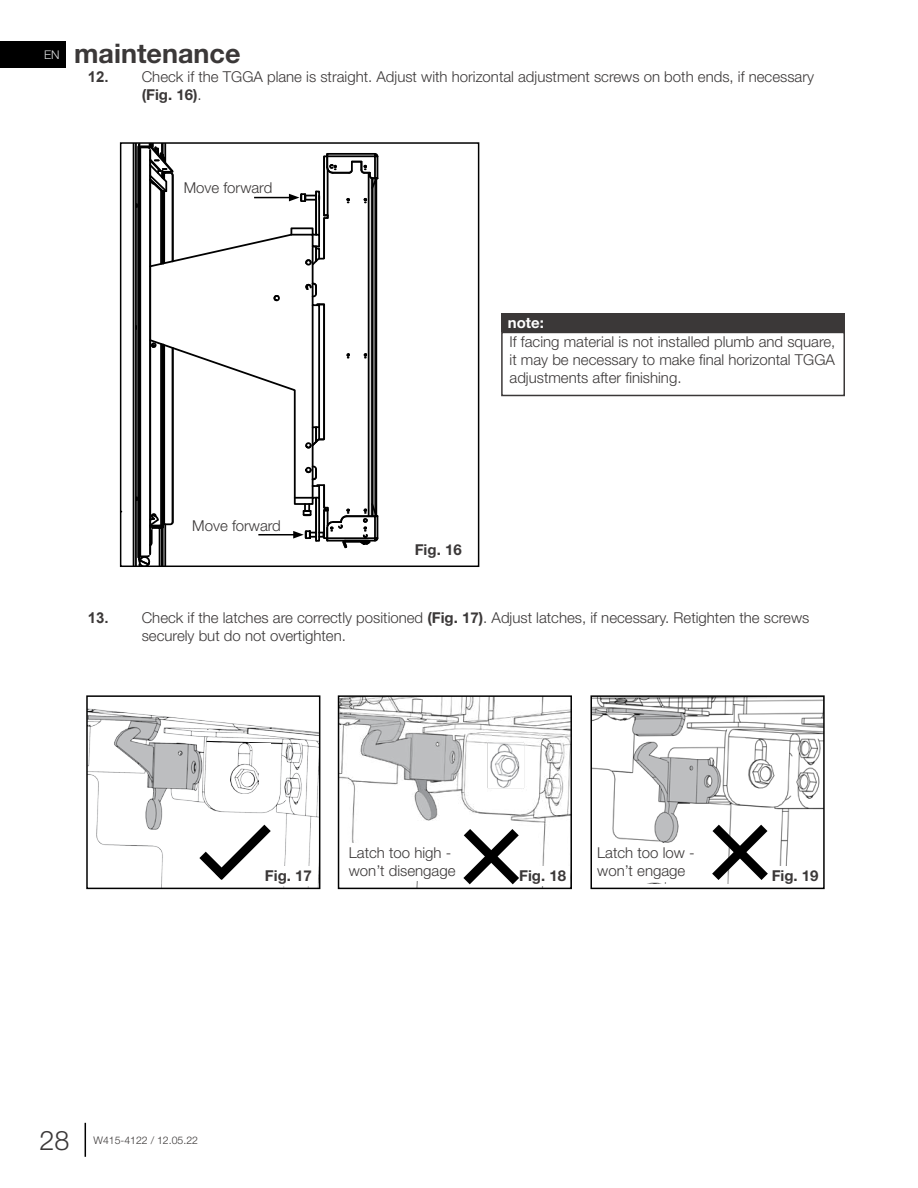
<style>
.page{position:relative;width:918px;height:1188px;background:#fff}
.page>*{position:absolute;margin:0;border:0;box-sizing:border-box;transform-origin:0 0}
.t1{font:700 27px "Helvetica Neue";color:#3b3838}
.t2{font:300 27px "Helvetica Neue";color:#3b3838}
.t3{font:300 15px/18px "Helvetica Neue";color:#3b3838}
.t4{font:700 15px "Helvetica Neue";color:#3b3838}
.t5{font:700 15px "Helvetica Neue";color:#fff}
.t6{font:300 12px "Helvetica Neue";color:#dcddde}
.t7{font:300 10.5px "Helvetica Neue";color:#3b3838}
.s1{font-family:"Arial";font-weight:700}
.s2{font-weight:700}
</style>
<div class="page">
<div style="left:0;top:41px;width:65px;height:27px;background:#000"></div>
<hr style="left:85px;top:1123px;width:1px;height:34px;background:#000">
<img style="left:89px;top:708px;width:228px;height:178px">
<svg style="left:206px;top:741px;width:77px;height:3px"></svg>
<div style="left:210px;top:748px;width:14px;height:53px;background:#fff"></div>
<div style="left:266px;top:745px;width:12px;height:52px;background:#fff"></div>
<div style="left:218px;top:743px;width:53px;height:56px;background:#fff"></div>
<img style="left:230px;top:742px;width:29px;height:51px">
<div style="left:86px;top:695px;width:234px;height:194px;border:2px solid #000"></div>
<img style="left:341px;top:698px;width:228px;height:188px">
<div style="left:338px;top:695px;width:234px;height:194px;border:2px solid #000"></div>
<img style="left:593px;top:698px;width:229px;height:186px">
<div style="left:590px;top:695px;width:235px;height:194px;border:2px solid #000"></div>
<svg style="left:190px;top:815px;width:90px;height:75px"></svg>
<svg style="left:454px;top:819px;width:75px;height:71px"></svg>
<svg style="left:703px;top:815px;width:74px;height:75px"></svg>
<div style="left:349px;top:843px;width:111px;height:38px;background:#fff"></div>
<div style="left:597px;top:843px;width:112px;height:38px;background:#fff"></div>
<hr style="left:133px;top:143px;width:1px;height:423px;background:#000">
<div style="left:120px;top:142px;width:359px;height:425px;border:2px solid #000"></div>
<svg style="left:135px;top:142px;width:244px;height:425px"></svg>
<div style="left:265px;top:866px;width:50px;height:20px;background:#fff"></div>
<div style="left:519px;top:866px;width:51px;height:20px;background:#fff"></div>
<div style="left:772px;top:866px;width:50px;height:20px;background:#fff"></div>
<div style="left:501px;top:332px;width:344px;height:64px;border:2px solid #3b3838"></div>
<div style="left:501px;top:313px;width:344px;height:19px;background:#3b3838"></div>
<p class="t6" style="left:44px;top:45px;width:17px">EN</p>
<h1 class="t1" style="left:74px;top:32px;width:168px">maintenance</h1>
<p class="t3" style="left:142px;top:67px;width:674px;text-indent:-54px"><span class="s1">12.</span> Check if the TGGA plane is straight. Adjust with horizontal adjustment screws on both ends, if necessary <span class="s2">(Fig. 16)</span>.</p>
<p class="t3" style="left:184px;top:178px;width:90px">Move forward</p>
<p class="t5" style="left:508px;top:311px;width:38px">note:</p>
<p class="t3" style="left:510px;top:332px;width:327px;text-align:justify">If facing material is not installed plumb and square, it may be necessary to make final horizontal TGGA adjustments after finishing.</p>
<p class="t3" style="left:192px;top:516px;width:90px">Move forward</p>
<p class="t4" style="left:415px;top:538px;width:48px">Fig. 16</p>
<p class="t3" style="left:142px;top:608px;width:669px;text-indent:-54px"><span class="s1">13.</span> Check if the latches are correctly positioned <span class="s2">(Fig. 17)</span>. Adjust latches, if necessary. Retighten the screws securely but do not overtighten.</p>
<p class="t3" style="left:349px;top:842px;width:108px">Latch too high - won’t disengage</p>
<p class="t3" style="left:597px;top:842px;width:99px">Latch too low - won’t engage</p>
<p class="t4" style="left:265px;top:864px;width:48px">Fig. 17</p>
<p class="t4" style="left:519px;top:864px;width:48px">Fig. 18</p>
<p class="t4" style="left:772px;top:864px;width:48px">Fig. 19</p>
<h1 class="t2" style="left:39px;top:1118px;width:32px">28</h1>
<p class="t7" style="left:94px;top:1131px;width:106px">W415-4122 / 12.05.22</p>
</div>
